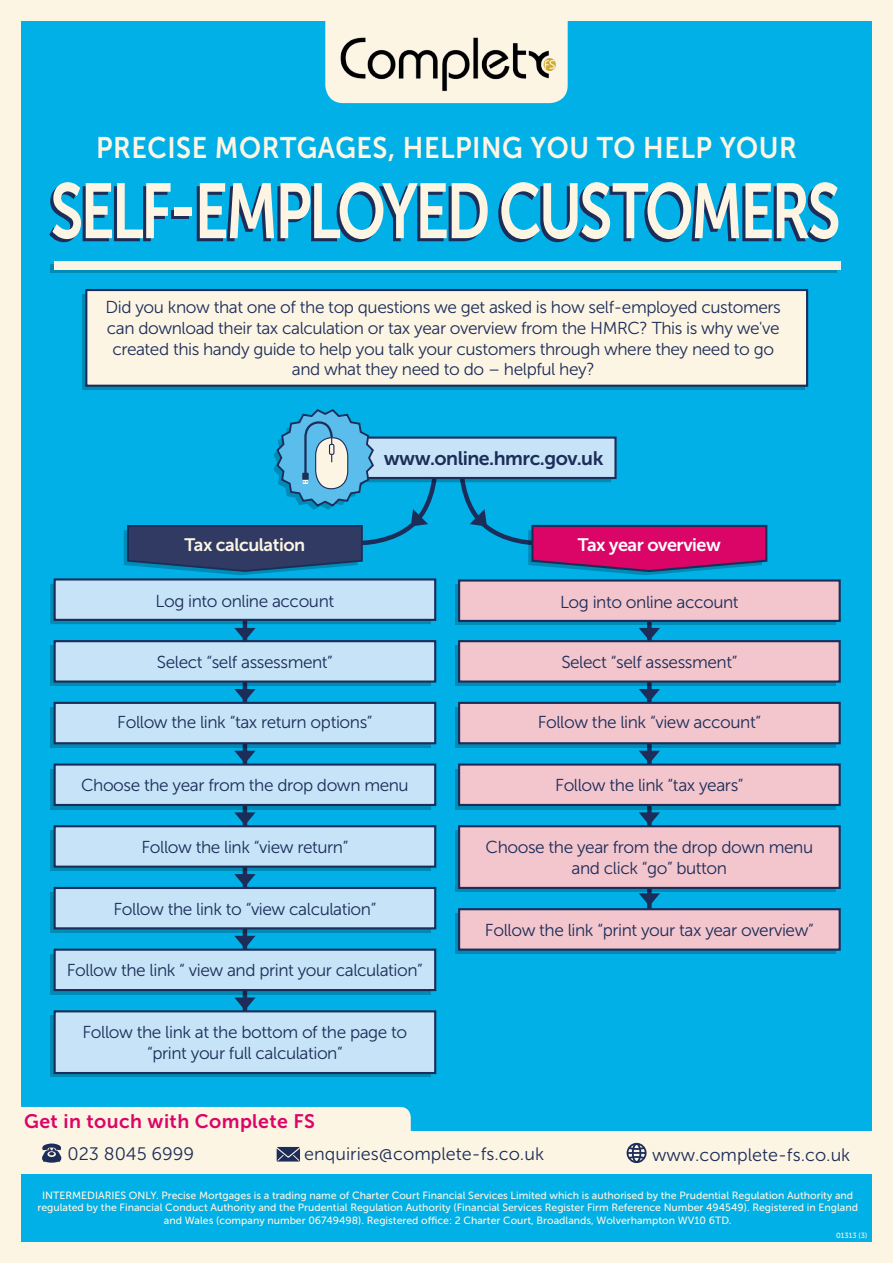
<style>
.page{position:relative;width:893px;height:1263px;background:#fdf5e4}
.page>*{position:absolute;margin:0;border:0;box-sizing:border-box;transform-origin:0 0}
.t1{font:77.55px "Museo Sans 700";letter-spacing:-.05em;color:#fdf5e4;scale:.77 1}
.t2{font:29.7px "Museo Sans 700";letter-spacing:.02em;color:#fdf5e4;scale:.91 1}
.t3{font:19.5px "Museo Sans 700";color:#db0568}
.t4{font:19.5px "Museo Sans 700";color:#1c2d59}
.t5{font:18px "Museo Sans 300";color:#1c2d59}
.t6{font:18px "Museo Sans 700";color:#fff}
.t7{font:18px "Museo Sans 700";color:#fdf5e4}
.t8{font:17.25px/20.7px "Museo Sans 300";letter-spacing:-.025em;color:#1c2d59;text-align:center}
.t9{font:10.5px/12.6px "Museo Sans 500";color:#fdf5e4;text-align:center}
.t10{font:7.5px "Museo Sans 500";color:#fdf5e4}
.s1{color:#1c2d59}
</style>
<div class="page">
<div style="left:21px;top:21px;width:851px;height:1221px;background:#00b0e7"></div>
<div style="left:82px;top:294px;width:723px;height:96px;background:#008ab6"></div>
<div style="left:85px;top:289px;width:723px;height:98px;background:#fdf5e4;border:2px solid #1c2d59"></div>
<div style="left:50px;top:265px;width:787px;height:8px;background:#008ab6"></div>
<div style="left:54px;top:261px;width:787px;height:9px;background:#fdf5e4"></div>
<div style="left:325px;top:21px;width:243px;height:82px;background:#fdf5e4"></div>
<svg style="left:243px;top:686px;width:4px;height:311px"></svg>
<svg style="left:647px;top:686px;width:5px;height:222px"></svg>
<div style="left:50px;top:645px;width:381px;height:41px;background:#008ab6"></div>
<div style="left:54px;top:640px;width:382px;height:43px;background:#c6e3f7;border:2px solid #1c2d59"></div>
<div style="left:50px;top:707px;width:381px;height:40px;background:linear-gradient(to right,#0089b5,#0089b5)"></div>
<div style="left:54px;top:702px;width:382px;height:42px;background:#c6e3f7;border:2px solid #1c2d59"></div>
<div style="left:50px;top:769px;width:381px;height:40px;background:#008ab6"></div>
<div style="left:54px;top:763px;width:382px;height:43px;background:#c6e3f7;border:2px solid #1c2d59"></div>
<div style="left:50px;top:830px;width:381px;height:41px;background:#008ab6"></div>
<div style="left:54px;top:825px;width:382px;height:43px;background:#c6e3f7;border:2px solid #1c2d59"></div>
<div style="left:50px;top:892px;width:381px;height:41px;background:linear-gradient(to right,#0089b5,#0089b5)"></div>
<div style="left:54px;top:887px;width:382px;height:42px;background:#c6e3f7;border:2px solid #1c2d59"></div>
<div style="left:50px;top:954px;width:381px;height:40px;background:linear-gradient(to right,#0089b5,#0089b5)"></div>
<div style="left:54px;top:948px;width:382px;height:43px;background:#c6e3f7;border:2px solid #1c2d59"></div>
<div style="left:50px;top:1015px;width:381px;height:62px;background:linear-gradient(to right,#008ab6,#008ab6)"></div>
<div style="left:54px;top:1010px;width:382px;height:64px;background:#c6e3f7;border:2px solid #1c2d59"></div>
<div style="left:458px;top:579px;width:383px;height:43px;background:#f3c5cc;border:2px solid #1c2d59"></div>
<div style="left:455px;top:645px;width:380px;height:41px;background:#008ab6"></div>
<div style="left:458px;top:640px;width:383px;height:43px;background:#f3c5cc;border:2px solid #1c2d59"></div>
<div style="left:455px;top:707px;width:380px;height:40px;background:linear-gradient(to right,#0089b5,#0089b4)"></div>
<div style="left:458px;top:702px;width:383px;height:42px;background:#f3c5cc;border:2px solid #1c2d59"></div>
<div style="left:455px;top:769px;width:380px;height:40px;background:#008ab6"></div>
<div style="left:458px;top:763px;width:383px;height:43px;background:#f3c5cc;border:2px solid #1c2d59"></div>
<div style="left:455px;top:830px;width:380px;height:62px;background:#008ab6"></div>
<div style="left:458px;top:825px;width:383px;height:64px;background:#f3c5cc;border:2px solid #1c2d59"></div>
<div style="left:455px;top:913px;width:380px;height:41px;background:#008ab6"></div>
<div style="left:458px;top:908px;width:383px;height:43px;background:#f3c5cc;border:2px solid #1c2d59"></div>
<svg style="left:50px;top:409px;width:718px;height:232px"></svg>
<svg style="left:234px;top:689px;width:22px;height:13px"></svg>
<svg style="left:639px;top:689px;width:21px;height:13px"></svg>
<svg style="left:639px;top:751px;width:21px;height:12px"></svg>
<svg style="left:639px;top:812px;width:21px;height:13px"></svg>
<svg style="left:639px;top:893px;width:21px;height:13px"></svg>
<svg style="left:234px;top:751px;width:21px;height:12px"></svg>
<svg style="left:234px;top:812px;width:22px;height:13px"></svg>
<svg style="left:234px;top:874px;width:22px;height:13px"></svg>
<svg style="left:234px;top:936px;width:22px;height:12px"></svg>
<svg style="left:234px;top:997px;width:22px;height:13px"></svg>
<div style="left:0;top:1132px;width:893px;height:42px;background:#fdf5e4"></div>
<div style="left:21px;top:1107px;width:390px;height:25px;background:#fdf5e4"></div>
<img style="left:336px;top:28px;width:223px;height:69px">
<svg style="left:42px;top:1143px;width:19px;height:20px"></svg>
<svg style="left:627px;top:1143px;width:20px;height:20px"></svg>
<svg style="left:277px;top:1147px;width:23px;height:14px"></svg>
<h2 class="t2" style="left:96px;top:132px;width:771px">Precise mortgages, helping you to help your</h2>
<h1 class="t1" style="left:47px;top:168px;width:1032px"><span class="s1">S</span>self-employed customers</h1>
<p class="t8" style="left:106px;top:297px;width:677px">Did you know that one of the top questions we get asked is how self-employed customers can download their tax calculation or tax year overview from the HMRC? This is why we've created this handy guide to help you talk your customers through where they need to go and what they need to do – helpful hey?</p>
<p class="t4" style="left:384px;top:448px;width:221px">www.online.hmrc.gov.uk</p>
<p class="t7" style="left:185px;top:535px;width:122px">Tax calculation</p>
<p class="t6" style="left:578px;top:535px;width:145px">Tax year overview</p>
<p class="t8" style="left:156px;top:591px;width:180px">Log into online account</p>
<p class="t8" style="left:157px;top:652px;width:178px">Select “self assessment”</p>
<p class="t8" style="left:117px;top:712px;width:257px">Follow the link “tax return options”</p>
<p class="t8" style="left:81px;top:775px;width:329px">Choose the year from the drop down menu</p>
<p class="t8" style="left:141px;top:837px;width:208px">Follow the link “view return”</p>
<p class="t8" style="left:113px;top:898px;width:264px">Follow the link to “view calculation”</p>
<p class="t8" style="left:67px;top:960px;width:358px">Follow the link “ view and print your calculation”</p>
<p class="t8" style="left:83px;top:1022px;width:326px">Follow the link at the bottom of the page to “print your full calculation”</p>
<p class="t8" style="left:560px;top:592px;width:180px">Log into online account</p>
<p class="t8" style="left:561px;top:652px;width:178px">Select “self assessment”</p>
<p class="t8" style="left:538px;top:712px;width:225px">Follow the link “view account”</p>
<p class="t8" style="left:555px;top:775px;width:190px">Follow the link “tax years”</p>
<p class="t8" style="left:485px;top:837px;width:329px">Choose the year from the drop down menu and click “go” button</p>
<p class="t8" style="left:485px;top:920px;width:330px">Follow the link “print your tax year overview”</p>
<p class="t3" style="left:24px;top:1110px;width:280px">Get in touch with Complete FS</p>
<p class="t5" style="left:68px;top:1144px;width:128px">023 8045 6999</p>
<p class="t5" style="left:304px;top:1144px;width:241px">enquiries@complete-fs.co.uk</p>
<p class="t5" style="left:652px;top:1145px;width:200px">www.complete-fs.co.uk</p>
<p class="t9" style="left:37px;top:1189px;width:822px">INTERMEDIARIES ONLY. Precise Mortgages is a trading name of Charter Court Financial Services Limited which is authorised by the Prudential Regulation Authority and regulated by the Financial Conduct Authority and the Prudential Regulation Authority (Financial Services Register Firm Reference Number 494549). Registered in England and Wales (company number 06749498). Registered office: 2 Charter Court, Broadlands, Wolverhampton WV10 6TD.</p>
<p class="t10" style="left:836px;top:1231px;width:33px">01313 (3)</p>
</div>
